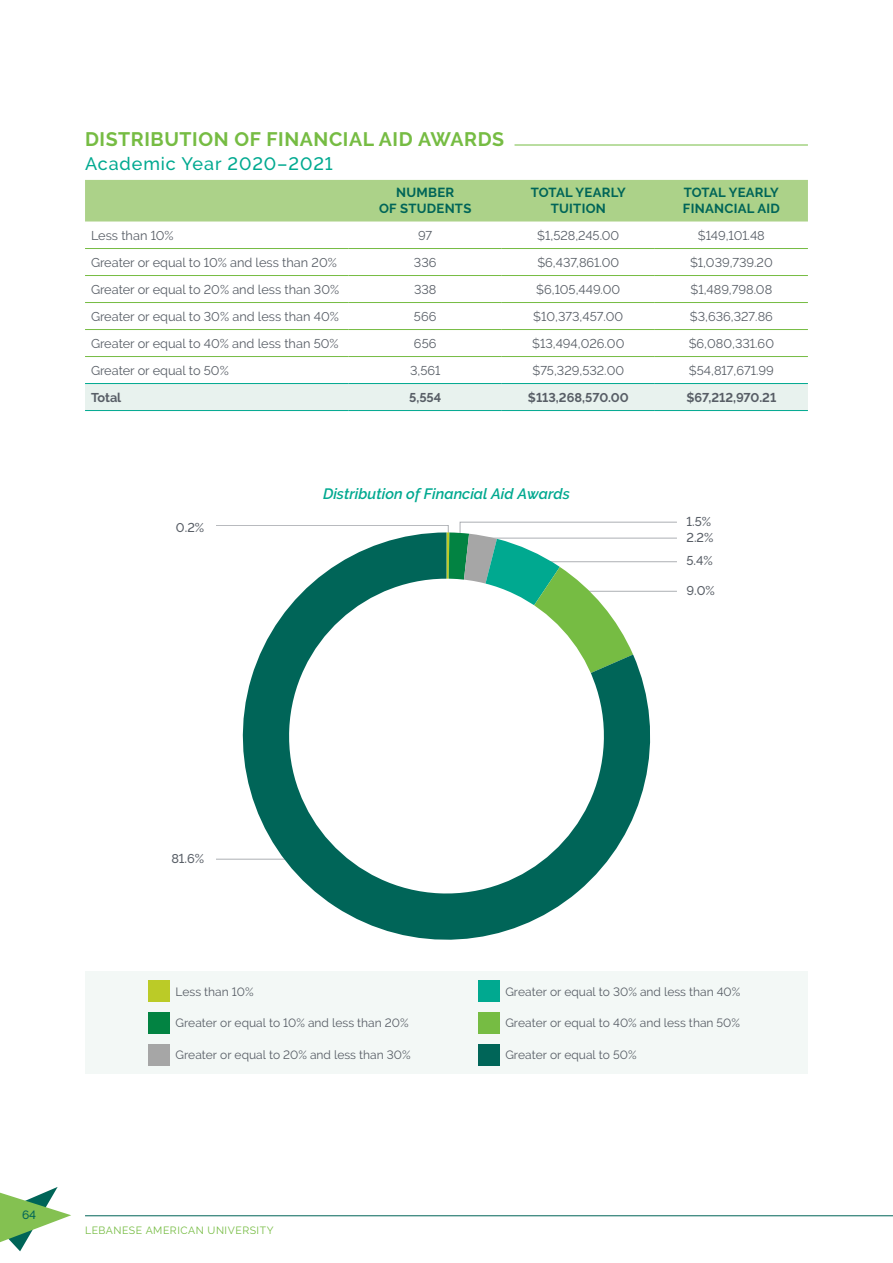
<style>
.page{position:relative;width:893px;height:1263px;background:#fff}
.page>*{position:absolute;margin:0;border:0;box-sizing:border-box;transform-origin:0 0}
.t1{font:700 19.5px "Raleway";letter-spacing:.03em;color:#76bc43}
.t2{font:500 18px "Raleway";letter-spacing:.05em;color:#00a990}
.t3{font:italic 600 15px "Raleway";color:#00a990}
.t4{font:700 13.2px/16.5px "Raleway";letter-spacing:.02em;color:#006558;text-align:center}
.t5{font:12.75px "Raleway";color:#585e66}
.t6{font:700 12.75px "Raleway";color:#585e66}
.t7{font:500 12.75px "Raleway";color:#585e66}
.t8{font:12px "Raleway";color:#585e66}
.t9{font:500 12px "Raleway";color:#006558}
.t10{font:10.5px "Raleway";letter-spacing:.05em;color:#76bc43}
</style>
<div class="page">
<hr style="left:85px;top:1215px;width:808px;height:1px;background:#006558">
<hr style="left:514px;top:145px;width:294px;height:1px;background:#76bc43">
<div style="left:85px;top:180px;width:723px;height:41px;background:#acd289"></div>
<div style="left:85px;top:384px;width:723px;height:26px;background:#e8f2ee"></div>
<hr style="left:85px;top:383px;width:264px;height:1px;background:#00a990">
<hr style="left:349px;top:383px;width:153px;height:1px;background:#00a990">
<hr style="left:502px;top:383px;width:153px;height:1px;background:#00a990">
<hr style="left:655px;top:383px;width:153px;height:1px;background:#00a990">
<hr style="left:85px;top:410px;width:264px;height:1px;background:#00a990">
<hr style="left:349px;top:410px;width:153px;height:1px;background:#00a990">
<hr style="left:502px;top:410px;width:153px;height:1px;background:#00a990">
<hr style="left:655px;top:410px;width:153px;height:1px;background:#00a990">
<hr style="left:85px;top:248px;width:264px;height:1px;background:#76bc43">
<hr style="left:349px;top:248px;width:153px;height:1px;background:#76bc43">
<hr style="left:502px;top:248px;width:153px;height:1px;background:#76bc43">
<hr style="left:655px;top:248px;width:153px;height:1px;background:#76bc43">
<hr style="left:85px;top:275px;width:264px;height:1px;background:#76bc43">
<hr style="left:349px;top:275px;width:153px;height:1px;background:#76bc43">
<hr style="left:502px;top:275px;width:153px;height:1px;background:#76bc43">
<hr style="left:655px;top:275px;width:153px;height:1px;background:#76bc43">
<hr style="left:85px;top:302px;width:264px;height:1px;background:#76bc43">
<hr style="left:349px;top:302px;width:153px;height:1px;background:#76bc43">
<hr style="left:502px;top:302px;width:153px;height:1px;background:#76bc43">
<hr style="left:655px;top:302px;width:153px;height:1px;background:#76bc43">
<hr style="left:85px;top:329px;width:264px;height:1px;background:#76bc43">
<hr style="left:349px;top:329px;width:153px;height:1px;background:#76bc43">
<hr style="left:502px;top:329px;width:153px;height:1px;background:#76bc43">
<hr style="left:655px;top:329px;width:153px;height:1px;background:#76bc43">
<hr style="left:85px;top:356px;width:264px;height:1px;background:#76bc43">
<hr style="left:349px;top:356px;width:153px;height:1px;background:#76bc43">
<hr style="left:502px;top:356px;width:153px;height:1px;background:#76bc43">
<hr style="left:655px;top:356px;width:153px;height:1px;background:#76bc43">
<div style="left:85px;top:972px;width:723px;height:102px;background:#f3f8f6"></div>
<div style="left:148px;top:980px;width:22px;height:22px;background:#bbcb27"></div>
<div style="left:478px;top:980px;width:22px;height:22px;background:#00a990"></div>
<div style="left:148px;top:1012px;width:22px;height:21px;background:#028342"></div>
<div style="left:478px;top:1012px;width:22px;height:21px;background:#76bc43"></div>
<div style="left:148px;top:1044px;width:22px;height:21px;background:#a6a6a6"></div>
<div style="left:478px;top:1044px;width:22px;height:21px;background:#006558"></div>
<hr style="left:216px;top:859px;width:91px;height:1px;background:#585e66">
<svg style="left:216px;top:522px;width:461px;height:70px"></svg>
<svg style="left:226px;top:532px;width:443px;height:408px"></svg>
<svg style="left:285px;top:575px;width:322px;height:322px"></svg>
<svg style="left:0;top:1187px;width:71px;height:64px"></svg>
<h1 class="t1" style="left:85px;top:128px;width:421px">DISTRIBUTION OF FINANCIAL AID AWARDS</h1>
<h2 class="t2" style="left:85px;top:153px;width:249px">Academic Year 2020–2021</h2>
<p class="t4" style="left:379px;top:184px;width:94px">NUMBER<br>OF STUDENTS</p>
<p class="t4" style="left:531px;top:184px;width:96px">TOTAL YEARLY<br>TUITION</p>
<p class="t4" style="left:683px;top:184px;width:98px;text-align:left">TOTAL YEARLY<br>FINANCIAL AID</p>
<p class="t5" style="left:91px;top:228px;width:84px">Less than 10%</p>
<p class="t5" style="left:418px;top:228px;width:16px">97</p>
<p class="t5" style="left:537px;top:228px;width:84px">$1,528,245.00</p>
<p class="t5" style="left:698px;top:228px;width:68px">$149,101.48</p>
<p class="t5" style="left:91px;top:255px;width:247px">Greater or equal to 10% and less than 20%</p>
<p class="t5" style="left:414px;top:255px;width:24px">336</p>
<p class="t5" style="left:537px;top:255px;width:83px">$6,437,861.00</p>
<p class="t5" style="left:690px;top:255px;width:84px">$1,039,739.20</p>
<p class="t5" style="left:91px;top:282px;width:250px">Greater or equal to 20% and less than 30%</p>
<p class="t5" style="left:414px;top:282px;width:24px">338</p>
<p class="t5" style="left:536px;top:282px;width:86px">$6,105,449.00</p>
<p class="t5" style="left:690px;top:282px;width:83px">$1,489,798.08</p>
<p class="t5" style="left:91px;top:309px;width:249px">Greater or equal to 30% and less than 40%</p>
<p class="t5" style="left:414px;top:309px;width:24px">566</p>
<p class="t5" style="left:533px;top:309px;width:92px">$10,373,457.00</p>
<p class="t5" style="left:690px;top:309px;width:85px">$3,636,327.86</p>
<p class="t5" style="left:91px;top:336px;width:249px">Greater or equal to 40% and less than 50%</p>
<p class="t5" style="left:414px;top:336px;width:24px">656</p>
<p class="t5" style="left:532px;top:336px;width:94px">$13,494,026.00</p>
<p class="t5" style="left:689px;top:336px;width:87px">$6,080,331.60</p>
<p class="t5" style="left:91px;top:363px;width:139px">Greater or equal to 50%</p>
<p class="t5" style="left:410px;top:363px;width:32px">3,561</p>
<p class="t5" style="left:532px;top:363px;width:93px">$75,329,532.00</p>
<p class="t5" style="left:689px;top:363px;width:86px">$54,817,671.99</p>
<p class="t6" style="left:91px;top:390px;width:32px">Total</p>
<p class="t6" style="left:409px;top:390px;width:34px">5,554</p>
<p class="t6" style="left:528px;top:390px;width:102px">$113,268,570.00</p>
<p class="t6" style="left:686px;top:390px;width:91px">$67,212,970.21</p>
<p class="t7" style="left:176px;top:521px;width:30px">0.2%</p>
<p class="t3" style="left:323px;top:485px;width:248px">Distribution of Financial Aid Awards</p>
<p class="t7" style="left:686px;top:514px;width:26px">1.5%</p>
<p class="t7" style="left:686px;top:530px;width:28px">2.2%</p>
<p class="t7" style="left:686px;top:553px;width:28px">5.4%</p>
<p class="t7" style="left:686px;top:583px;width:30px">9.0%</p>
<p class="t7" style="left:171px;top:851px;width:34px">81.6%</p>
<p class="t8" style="left:175px;top:984px;width:80px">Less than 10%</p>
<p class="t8" style="left:505px;top:984px;width:236px">Greater or equal to 30% and less than 40%</p>
<p class="t8" style="left:175px;top:1016px;width:235px">Greater or equal to 10% and less than 20%</p>
<p class="t8" style="left:505px;top:1016px;width:236px">Greater or equal to 40% and less than 50%</p>
<p class="t8" style="left:175px;top:1048px;width:237px">Greater or equal to 20% and less than 30%</p>
<p class="t8" style="left:505px;top:1048px;width:133px">Greater or equal to 50%</p>
<p class="t9" style="left:22px;top:1208px;width:16px">64</p>
<p class="t10" style="left:85px;top:1224px;width:190px">LEBANESE AMERICAN UNIVERSITY</p>
</div>
